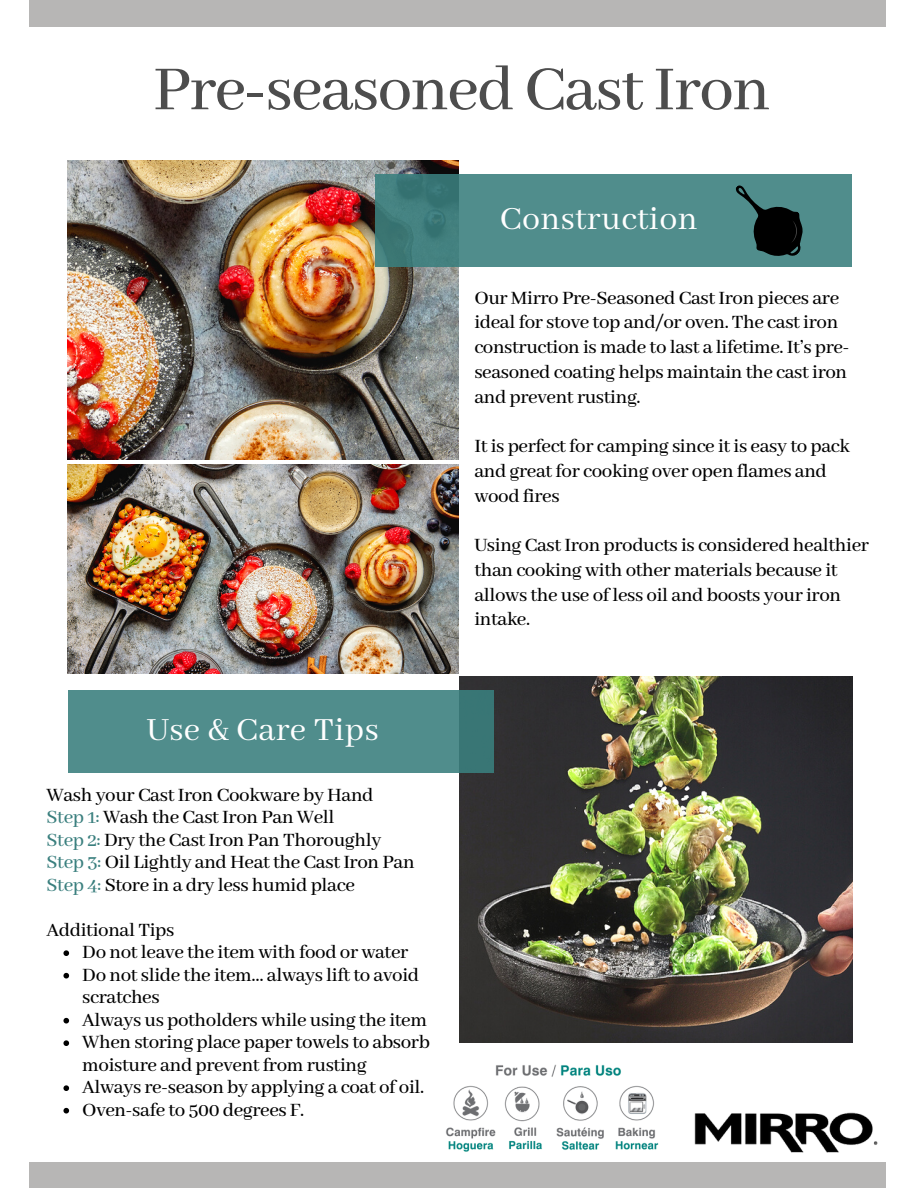
<style>
.page{position:relative;width:918px;height:1188px;background:#fff}
.page>*{position:absolute;margin:0;border:0;box-sizing:border-box;transform-origin:0 0}
.t1{font:500 69px "Abhaya Libre";letter-spacing:-.02em;color:#4d4d4d}
.t2{font:36px "Abhaya Libre";letter-spacing:.01em;color:#fff}
.t3{font:500 21px/24.8px "Abhaya Libre";letter-spacing:-.02em;color:#000}
.s1{color:#3a7f7e}
</style>
<div class="page">
<div style="left:30px;top:1162px;width:856px;height:26px;background:#b7b6b5"></div>
<div style="left:30px;top:0;width:856px;height:27px;background:#b7b6b5"></div>
<img style="left:68px;top:160px;width:390px;height:299px">
<img style="left:459px;top:676px;width:394px;height:366px">
<svg style="left:68px;top:690px;width:425px;height:82px;background:#4e8b8a"></svg>
<svg style="left:375px;top:175px;width:477px;height:92px;background:#4c8987"></svg>
<img style="left:68px;top:464px;width:390px;height:210px">
<svg style="left:716px;top:174px;width:103px;height:93px;background:#3e6d6c"></svg>
<img style="left:751px;top:1112px;width:127px;height:41px">
<img style="left:446px;top:1019px;width:305px;height:133px">
<svg style="left:63px;top:950px;width:6px;height:6px"></svg>
<svg style="left:63px;top:973px;width:6px;height:6px"></svg>
<svg style="left:63px;top:1018px;width:6px;height:6px"></svg>
<svg style="left:63px;top:1040px;width:6px;height:6px"></svg>
<svg style="left:63px;top:1085px;width:6px;height:6px"></svg>
<svg style="left:63px;top:1108px;width:6px;height:6px"></svg>
<p class="t1" style="left:153px;top:51px;width:619px">Pre-seasoned Cast Iron</p>
<p class="t2" style="left:500px;top:199px;width:200px">Construction</p>
<p class="t2" style="left:147px;top:710px;width:233px">Use &amp; Care Tips</p>
<p class="t3" style="left:47px;top:783px;width:329px">Wash your Cast Iron Cookware by Hand</p>
<p class="t3" style="left:47px;top:806px;width:289px"><span class="s1">Step 1:</span> Wash the Cast Iron Pan Well</p>
<p class="t3" style="left:47px;top:828px;width:336px"><span class="s1">Step 2:</span> Dry the Cast Iron Pan Thoroughly</p>
<p class="t3" style="left:47px;top:851px;width:370px"><span class="s1">Step 3:</span> Oil Lightly and Heat the Cast Iron Pan</p>
<p class="t3" style="left:47px;top:873px;width:310px"><span class="s1">Step 4:</span> Store in a dry less humid place</p>
<p class="t3" style="left:47px;top:918px;width:129px">Additional Tips</p>
<p class="t3" style="left:82px;top:941px;width:328px">Do not leave the item with food or water</p>
<p class="t3" style="left:82px;top:964px;width:339px;line-height:22.5px">Do not slide the item… always lift to avoid scratches</p>
<p class="t3" style="left:82px;top:1008px;width:346px">Always us potholders while using the item</p>
<p class="t3" style="left:82px;top:1032px;width:349px;line-height:22.5px">When storing place paper towels to absorb moisture and prevent from rusting</p>
<p class="t3" style="left:82px;top:1076px;width:344px">Always re-season by applying a coat of oil.</p>
<p class="t3" style="left:82px;top:1098px;width:224px">Oven-safe to 500 degrees F.</p>
<p class="t3" style="left:474px;top:286px;width:377px">Our Mirro Pre-Seasoned Cast Iron pieces are ideal for stove top and/or oven. The cast iron construction is made to last a lifetime. It’s pre&shy;seasoned coating helps maintain the cast iron and prevent rusting.</p>
<p class="t3" style="left:474px;top:434px;width:377px">It is perfect for camping since it is easy to pack and great for cooking over open flames and wood fires</p>
<p class="t3" style="left:474px;top:533px;width:396px">Using Cast Iron products is considered healthier than cooking with other materials because it allows the use of less oil and boosts your iron intake.</p>
</div>
